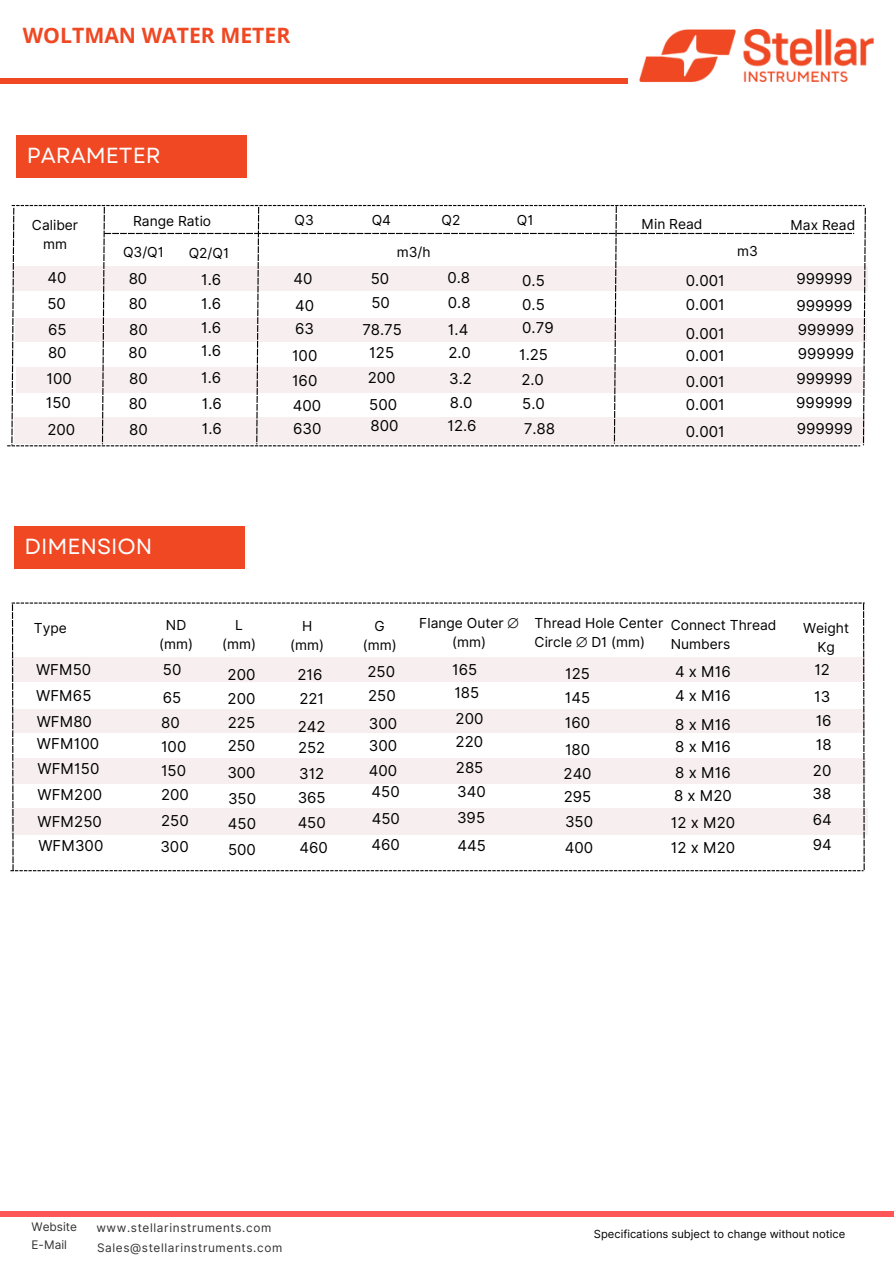
<style>
.page{position:relative;width:894px;height:1264px;background:#fff}
.page>*{position:absolute;margin:0;border:0;box-sizing:border-box;transform-origin:0 0}
.t1{font:21.75px "Garet";color:#fff}
.t2{font:700 21.15px "Open Sans";color:#ef4823}
.t3{font:15px "Inter";color:#000}
.t4{font:13.8px/19.2px "Inter";color:#000;text-align:center}
.t5{font:11.85px "Inter";letter-spacing:.05em;color:#323232}
.t6{font:11.85px "Inter";color:#323232}
.t7{font:11.25px "Inter";color:#000}
.s1{font-family:"Free Sans"}
</style>
<div class="page">
<div style="left:0;top:1211px;width:893px;height:5px;background:#ff5757"></div>
<div style="left:14px;top:526px;width:230px;height:43px;background:#ef4823"></div>
<div style="left:16px;top:135px;width:231px;height:43px;background:#ef4823"></div>
<svg style="left:10px;top:602px;width:854px;height:269px"></svg>
<svg style="left:7px;top:205px;width:858px;height:241px"></svg>
<div style="left:0;top:78px;width:627px;height:5px;background:#ef4823"></div>
<img style="left:627px;top:28px;width:247px;height:56px">
<p class="t2" style="left:23px;top:20px;width:269px">WOLTMAN WATER METER</p>
<h4 class="t1" style="left:27px;top:140px;width:135px">PARAMETER</h4>
<h4 class="t4" style="left:32px;top:215px;width:48px">Caliber mm</h4>
<p class="t4" style="left:133px;top:212px;width:80px">Range Ratio</p>
<h4 class="t4" style="left:441px;top:210px;width:20px">Q2</h4>
<p class="t4" style="left:517px;top:210px;width:18px">Q1</p>
<p class="t4" style="left:790px;top:216px;width:66px">Max Read</p>
<h4 class="t4" style="left:294px;top:210px;width:21px">Q3</h4>
<h4 class="t4" style="left:371px;top:210px;width:21px">Q4</h4>
<p class="t4" style="left:641px;top:214px;width:62px">Min Read</p>
<h4 class="t4" style="left:123px;top:243px;width:42px">Q3/Q1</h4>
<h4 class="t4" style="left:189px;top:243px;width:42px">Q2/Q1</h4>
<h4 class="t4" style="left:396px;top:243px;width:35px">m3/h</h4>
<p class="t4" style="left:737px;top:241px;width:22px">m3</p>
<h4 class="t3" style="left:47px;top:269px;width:20px">40</h4>
<h4 class="t3" style="left:129px;top:270px;width:20px">80</h4>
<h4 class="t3" style="left:129px;top:295px;width:20px">80</h4>
<h4 class="t3" style="left:129px;top:320px;width:20px">80</h4>
<h3 class="t3" style="left:128px;top:343px;width:20px">80</h3>
<h4 class="t3" style="left:129px;top:370px;width:20px">80</h4>
<p class="t3" style="left:129px;top:394px;width:20px">80</p>
<p class="t3" style="left:129px;top:420px;width:20px">80</p>
<h3 class="t3" style="left:47px;top:295px;width:20px">50</h3>
<p class="t3" style="left:48px;top:320px;width:20px">65</p>
<h4 class="t3" style="left:48px;top:344px;width:20px">80</h4>
<h4 class="t3" style="left:47px;top:369px;width:27px">100</h4>
<p class="t3" style="left:46px;top:393px;width:27px">150</p>
<h4 class="t3" style="left:47px;top:420px;width:29px">200</h4>
<h4 class="t3" style="left:201px;top:270px;width:22px">1.6</h4>
<h4 class="t3" style="left:201px;top:294px;width:22px">1.6</h4>
<h3 class="t3" style="left:201px;top:318px;width:22px">1.6</h3>
<p class="t3" style="left:201px;top:342px;width:22px">1.6</p>
<h4 class="t3" style="left:201px;top:368px;width:22px">1.6</h4>
<h4 class="t3" style="left:202px;top:394px;width:22px">1.6</h4>
<h4 class="t3" style="left:202px;top:420px;width:22px">1.6</h4>
<h4 class="t3" style="left:293px;top:270px;width:20px">40</h4>
<h4 class="t3" style="left:295px;top:296px;width:20px">40</h4>
<h4 class="t3" style="left:295px;top:320px;width:20px">63</h4>
<h4 class="t3" style="left:292px;top:346px;width:27px">100</h4>
<h3 class="t3" style="left:292px;top:371px;width:27px">160</h3>
<h4 class="t3" style="left:293px;top:396px;width:30px">400</h4>
<h4 class="t3" style="left:293px;top:420px;width:30px">630</h4>
<h4 class="t3" style="left:370px;top:270px;width:20px">50</h4>
<h4 class="t3" style="left:447px;top:268px;width:24px">0.8</h4>
<p class="t3" style="left:522px;top:271px;width:24px">0.5</p>
<h4 class="t3" style="left:685px;top:271px;width:40px">0.001</h4>
<h4 class="t3" style="left:685px;top:296px;width:40px">0.001</h4>
<h4 class="t3" style="left:685px;top:324px;width:40px">0.001</h4>
<h3 class="t3" style="left:685px;top:346px;width:40px">0.001</h3>
<p class="t3" style="left:685px;top:372px;width:40px">0.001</p>
<h4 class="t3" style="left:685px;top:396px;width:40px">0.001</h4>
<h4 class="t3" style="left:685px;top:422px;width:40px">0.001</h4>
<h4 class="t3" style="left:448px;top:293px;width:24px">0.8</h4>
<h4 class="t3" style="left:448px;top:320px;width:22px">1.4</h4>
<h4 class="t3" style="left:448px;top:343px;width:24px">2.0</h4>
<h4 class="t3" style="left:449px;top:369px;width:24px">3.2</h4>
<h4 class="t3" style="left:449px;top:393px;width:24px">8.0</h4>
<h4 class="t3" style="left:447px;top:417px;width:31px">12.6</h4>
<p class="t3" style="left:371px;top:294px;width:20px">50</p>
<h4 class="t3" style="left:362px;top:320px;width:41px">78.75</h4>
<h4 class="t3" style="left:369px;top:343px;width:26px">125</h4>
<p class="t3" style="left:367px;top:368px;width:29px">200</p>
<h3 class="t3" style="left:369px;top:395px;width:29px">500</h3>
<h4 class="t3" style="left:370px;top:416px;width:29px">800</h4>
<h4 class="t3" style="left:522px;top:296px;width:24px">0.5</h4>
<h4 class="t3" style="left:522px;top:318px;width:33px">0.79</h4>
<h4 class="t3" style="left:519px;top:345px;width:30px">1.25</h4>
<h4 class="t3" style="left:521px;top:370px;width:24px">2.0</h4>
<h3 class="t3" style="left:522px;top:394px;width:24px">5.0</h3>
<h4 class="t3" style="left:524px;top:419px;width:33px;rotate:1deg">7.88</h4>
<h4 class="t3" style="left:796px;top:270px;width:58px">999999</h4>
<h4 class="t3" style="left:796px;top:296px;width:58px">999999</h4>
<h3 class="t3" style="left:797px;top:321px;width:58px">999999</h3>
<h4 class="t3" style="left:797px;top:345px;width:58px">999999</h4>
<h4 class="t3" style="left:796px;top:370px;width:58px">999999</h4>
<h4 class="t3" style="left:796px;top:393px;width:58px">999999</h4>
<h4 class="t3" style="left:796px;top:420px;width:58px">999999</h4>
<h1 class="t1" style="left:24px;top:531px;width:129px">DIMENSION</h1>
<h4 class="t4" style="left:34px;top:618px;width:34px">Type</h4>
<h4 class="t3" style="left:36px;top:661px;width:57px">WFM50</h4>
<h3 class="t3" style="left:36px;top:686px;width:57px">WFM65</h3>
<h3 class="t3" style="left:37px;top:712px;width:57px">WFM80</h3>
<h4 class="t3" style="left:37px;top:735px;width:64px">WFM100</h4>
<h4 class="t3" style="left:38px;top:759px;width:63px">WFM150</h4>
<h4 class="t3" style="left:38px;top:785px;width:66px">WFM200</h4>
<h3 class="t3" style="left:38px;top:812px;width:66px">WFM250</h3>
<h3 class="t3" style="left:38px;top:837px;width:66px">WFM300</h3>
<h4 class="t4" style="left:159px;top:615px;width:35px">ND (mm)</h4>
<h4 class="t4" style="left:222px;top:615px;width:35px">L (mm)</h4>
<h4 class="t4" style="left:290px;top:616px;width:35px">H (mm)</h4>
<h4 class="t4" style="left:362px;top:616px;width:35px">G (mm)</h4>
<h4 class="t4" style="left:419px;top:613px;width:101px">Flange Outer <span class="s1">⌀ </span>(mm)</h4>
<h4 class="t4" style="left:534px;top:613px;width:130px;text-align:left">Thread Hole Center<br>Circle <span class="s1">⌀</span> D1 (mm)</h4>
<h4 class="t4" style="left:670px;top:615px;width:107px;text-align:left">Connect Thread<br>Numbers</h4>
<h2 class="t4" style="left:802px;top:618px;width:47px">Weight<br>Kg</h2>
<h4 class="t3" style="left:814px;top:661px;width:17px">12</h4>
<h4 class="t3" style="left:813px;top:687px;width:18px">13</h4>
<h4 class="t3" style="left:815px;top:712px;width:17px">16</h4>
<h4 class="t3" style="left:815px;top:736px;width:17px">18</h4>
<h4 class="t3" style="left:812px;top:761px;width:20px">20</h4>
<h4 class="t3" style="left:812px;top:784px;width:20px">38</h4>
<h4 class="t3" style="left:812px;top:810px;width:20px">64</h4>
<h4 class="t3" style="left:812px;top:835px;width:20px">94</h4>
<h4 class="t3" style="left:367px;top:662px;width:29px">250</h4>
<p class="t3" style="left:452px;top:660px;width:27px">165</p>
<p class="t3" style="left:565px;top:664px;width:26px">125</p>
<p class="t3" style="left:675px;top:662px;width:57px">4 x M16</p>
<h4 class="t3" style="left:675px;top:687px;width:57px">4 x M16</h4>
<p class="t3" style="left:675px;top:715px;width:57px">8 x M16</p>
<h4 class="t3" style="left:675px;top:737px;width:57px">8 x M16</h4>
<h4 class="t3" style="left:675px;top:763px;width:57px">8 x M16</h4>
<h4 class="t3" style="left:673px;top:787px;width:59px">8 x M20</h4>
<h4 class="t3" style="left:670px;top:813px;width:66px">12 x M20</h4>
<h4 class="t3" style="left:670px;top:838px;width:66px">12 x M20</h4>
<p class="t3" style="left:163px;top:661px;width:20px">50</p>
<p class="t3" style="left:163px;top:688px;width:20px">65</p>
<h4 class="t3" style="left:161px;top:713px;width:20px">80</h4>
<p class="t3" style="left:161px;top:737px;width:27px">100</p>
<p class="t3" style="left:161px;top:761px;width:27px">150</p>
<h4 class="t3" style="left:161px;top:785px;width:29px">200</h4>
<h4 class="t3" style="left:161px;top:811px;width:29px">250</h4>
<p class="t3" style="left:297px;top:665px;width:27px">216</p>
<h4 class="t3" style="left:299px;top:689px;width:26px">221</h4>
<h4 class="t3" style="left:298px;top:717px;width:29px">242</h4>
<h4 class="t3" style="left:298px;top:739px;width:29px">252</h4>
<h4 class="t3" style="left:299px;top:764px;width:27px">312</h4>
<h4 class="t3" style="left:297px;top:789px;width:29px">365</h4>
<h4 class="t3" style="left:297px;top:814px;width:30px">450</h4>
<p class="t3" style="left:299px;top:838px;width:30px">460</p>
<h4 class="t3" style="left:227px;top:665px;width:29px">200</h4>
<h4 class="t3" style="left:454px;top:683px;width:26px">185</h4>
<h4 class="t3" style="left:455px;top:709px;width:29px">200</h4>
<h4 class="t3" style="left:455px;top:732px;width:29px">220</h4>
<p class="t3" style="left:456px;top:758px;width:29px">285</p>
<h4 class="t3" style="left:457px;top:782px;width:30px">340</h4>
<h4 class="t3" style="left:457px;top:808px;width:29px">395</h4>
<h4 class="t3" style="left:457px;top:836px;width:30px">445</h4>
<h4 class="t3" style="left:368px;top:686px;width:29px">250</h4>
<h4 class="t3" style="left:369px;top:714px;width:30px">300</h4>
<h4 class="t3" style="left:369px;top:736px;width:30px">300</h4>
<h4 class="t3" style="left:368px;top:761px;width:30px">400</h4>
<h4 class="t3" style="left:371px;top:782px;width:30px">450</h4>
<h4 class="t3" style="left:372px;top:809px;width:30px">450</h4>
<h4 class="t3" style="left:371px;top:835px;width:30px">460</h4>
<p class="t3" style="left:227px;top:689px;width:29px">200</p>
<h4 class="t3" style="left:228px;top:713px;width:29px">225</h4>
<p class="t3" style="left:228px;top:737px;width:29px">250</p>
<h4 class="t3" style="left:564px;top:689px;width:27px">145</h4>
<h4 class="t3" style="left:564px;top:714px;width:27px">160</h4>
<p class="t3" style="left:565px;top:740px;width:27px">180</p>
<h4 class="t3" style="left:563px;top:764px;width:30px">240</h4>
<p class="t3" style="left:563px;top:788px;width:29px">295</p>
<h4 class="t3" style="left:565px;top:813px;width:30px">350</h4>
<h4 class="t3" style="left:564px;top:838px;width:30px">400</h4>
<h4 class="t3" style="left:227px;top:763px;width:30px">300</h4>
<p class="t3" style="left:228px;top:789px;width:30px">350</p>
<h4 class="t3" style="left:228px;top:814px;width:30px">450</h4>
<h4 class="t3" style="left:228px;top:840px;width:29px">500</h4>
<h4 class="t3" style="left:160px;top:837px;width:30px">300</h4>
<h3 class="t6" style="left:31px;top:1219px;width:47px">Website</h3>
<h3 class="t5" style="left:96px;top:1220px;width:176px">www.stellarinstruments.com</h3>
<h2 class="t5" style="left:31px;top:1237px;width:37px">E-Mail</h2>
<p class="t5" style="left:97px;top:1240px;width:187px">Sales@stellarinstruments.com</p>
<h4 class="t7" style="left:593px;top:1226px;width:253px">Specifications subject to change without notice</h4>
</div>
